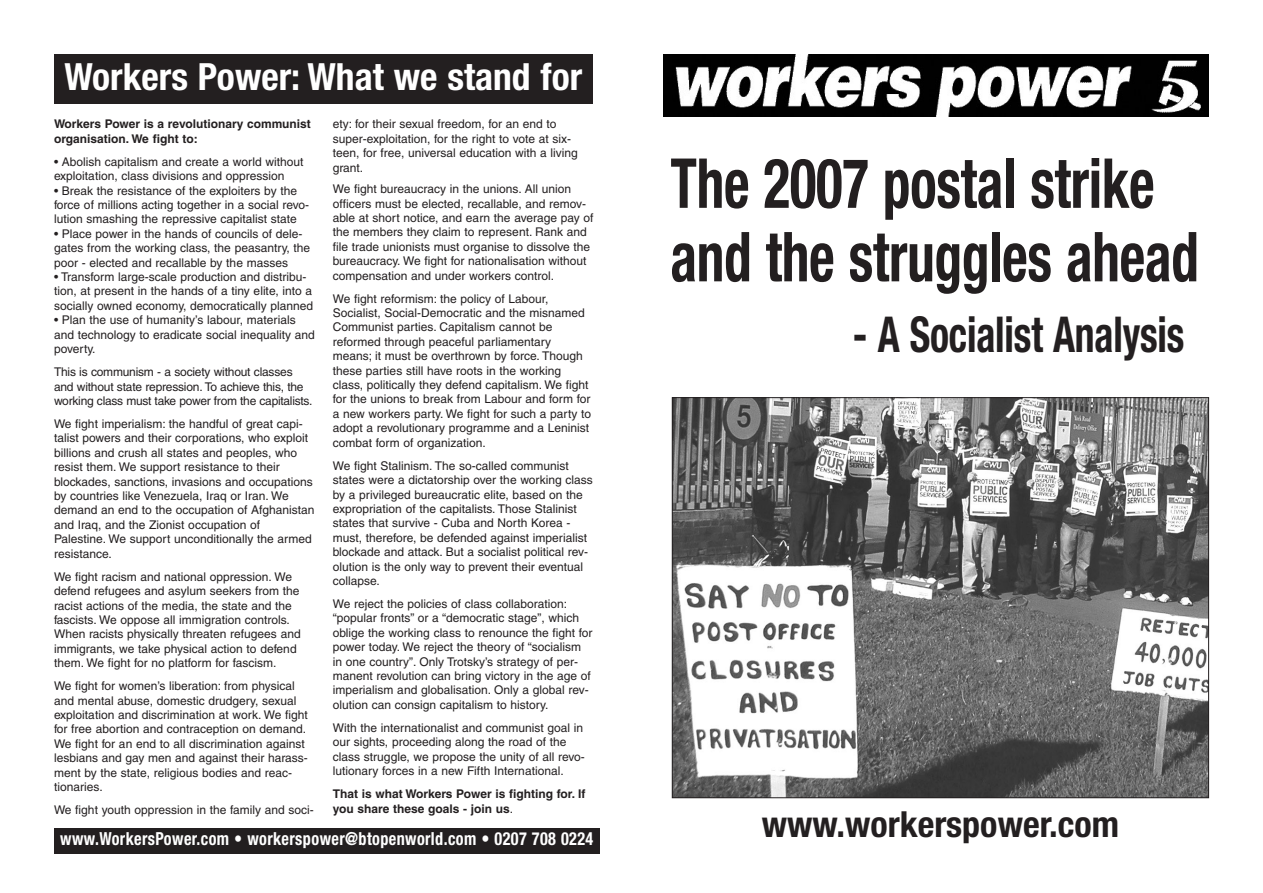
<style>
.page{position:relative;width:1263px;height:893px;background:#fff}
.page>*{position:absolute;margin:0;border:0;box-sizing:border-box;transform-origin:0 0}
.t1{font:700 condensed 69px/73.5px "Helvetica Neue";letter-spacing:-.005em;color:#231f20;scale:.8 1}
.t2{font:700 condensed 49.5px "Helvetica Neue";letter-spacing:-.005em;color:#231f20;scale:.8 1}
.t3{font:700 condensed 37.5px "Helvetica Neue";color:#fff}
.t4{font:700 condensed 36px "Helvetica Neue";color:#231f20}
.t5{font:700 condensed 18px "Helvetica Neue";letter-spacing:.025em;color:#fff;scale:.9 1}
.t6{font:12px/14.4px "Helvetica";color:#231f20}
.t7{font:700 12px/14.4px "Helvetica";color:#231f20}
.s1{font-weight:400}
</style>
<div class="page">
<img style="left:674px;top:399px;width:533px;height:397px">
<div style="left:54px;top:54px;width:538px;height:49px;background:#231f20"></div>
<img style="left:663px;top:54px;width:546px;height:62px">
<div style="left:54px;top:828px;width:546px;height:26px;background:#231f20"></div>
<h3 class="t3" style="left:64px;top:54px;width:519px">Workers Power: What we stand for</h3>
<p class="t7" style="left:54px;top:118px;width:258px">Workers Power is a revolutionary communist organisation. We fight to:</p>
<p class="t6" style="left:54px;top:155px;width:251px">• Abolish capitalism and create a world without exploitation, class divisions and oppression</p>
<p class="t6" style="left:54px;top:184px;width:257px">• Break the resistance of the exploiters by the force of millions acting together in a social revo&shy;lution smashing the repressive capitalist state</p>
<p class="t6" style="left:54px;top:227px;width:258px">• Place power in the hands of councils of dele&shy;gates from the working class, the peasantry, the poor - elected and recallable by the masses</p>
<p class="t6" style="left:54px;top:271px;width:261px">• Transform large-scale production and distribu&shy;tion, at present in the hands of a tiny elite, into a socially owned economy, democratically planned</p>
<p class="t6" style="left:54px;top:314px;width:262px">• Plan the use of humanity’s labour, materials and technology to eradicate social inequality and poverty.</p>
<p class="t6" style="left:54px;top:366px;width:260px">This is communism - a society without classes and without state repression. To achieve this, the working class must take power from the capitalists.</p>
<p class="t6" style="left:54px;top:418px;width:262px">We fight imperialism: the handful of great capi&shy;talist powers and their corporations, who exploit billions and crush all states and peoples, who resist them. We support resistance to their blockades, sanctions, invasions and occupations by countries like Venezuela, Iraq or Iran. We demand an end to the occupation of Afghanistan and Iraq, and the Zionist occupation of Palestine. We support unconditionally the armed resistance.</p>
<p class="t6" style="left:54px;top:570px;width:248px">We fight racism and national oppression. We defend refugees and asylum seekers from the racist actions of the media, the state and the fascists. We oppose all immigration controls.<br>When racists physically threaten refugees and immigrants, we take physical action to defend them. We fight for no platform for fascism.</p>
<p class="t6" style="left:54px;top:680px;width:255px">We fight for women’s liberation: from physical and mental abuse, domestic drudgery, sexual exploitation and discrimination at work. We fight for free abortion and contraception on demand.<br>We fight for an end to all discrimination against lesbians and gay men and against their harass&shy;ment by the state, religious bodies and reac&shy;tionaries.</p>
<p class="t6" style="left:54px;top:804px;width:261px">We fight youth oppression in the family and soci-</p>
<p class="t6" style="left:333px;top:118px;width:246px">ety: for their sexual freedom, for an end to super-exploitation, for the right to vote at six&shy;teen, for free, universal education with a living grant.</p>
<p class="t6" style="left:333px;top:183px;width:262px">We fight bureaucracy in the unions. All union officers must be elected, recallable, and remov&shy;able at short notice, and earn the average pay of the members they claim to represent. Rank and file trade unionists must organise to dissolve the bureaucracy. We fight for nationalisation without compensation and under workers control.</p>
<p class="t6" style="left:333px;top:292px;width:260px">We fight reformism: the policy of Labour, Socialist, Social-Democratic and the misnamed Communist parties. Capitalism cannot be reformed through peaceful parliamentary means; it must be overthrown by force. Though these parties still have roots in the working class, politically they defend capitalism. We fight for the unions to break from Labour and form for a new workers party. We fight for such a party to adopt a revolutionary programme and a Leninist combat form of organization.</p>
<p class="t6" style="left:333px;top:459px;width:261px">We fight Stalinism. The so-called communist states were a dictatorship over the working class by a privileged bureaucratic elite, based on the expropriation of the capitalists. Those Stalinist states that survive - Cuba and North Korea - must, therefore, be defended against imperialist blockade and attack. But a socialist political rev&shy;olution is the only way to prevent their eventual collapse.</p>
<p class="t6" style="left:333px;top:598px;width:261px">We reject the policies of class collaboration: “popular fronts” or a “democratic stage”, which oblige the working class to renounce the fight for power today. We reject the theory of “socialism in one country”. Only Trotsky’s strategy of per&shy;manent revolution can bring victory in the age of imperialism and globalisation. Only a global rev&shy;olution can consign capitalism to history.</p>
<p class="t6" style="left:333px;top:722px;width:254px">With the internationalist and communist goal in our sights, proceeding along the road of the class struggle, we propose the unity of all revo&shy;lutionary forces in a new Fifth International.</p>
<p class="t7" style="left:333px;top:788px;width:254px">That is what Workers Power is fighting for. If you share these goals - join us<span class="s1">.</span></p>
<h3 class="t5" style="left:60px;top:828px;width:594px">www.WorkersPower.com • workerspower@btopenworld.com • 0207 708 0224</h3>
<h1 class="t1" style="left:670px;top:146px;width:662px">The 2007 postal strike and the struggles ahead</h1>
<h2 class="t2" style="left:853px;top:304px;width:416px">- A Socialist Analysis</h2>
<h3 class="t4" style="left:762px;top:802px;width:359px">www.workerspower.com</h3>
</div>
